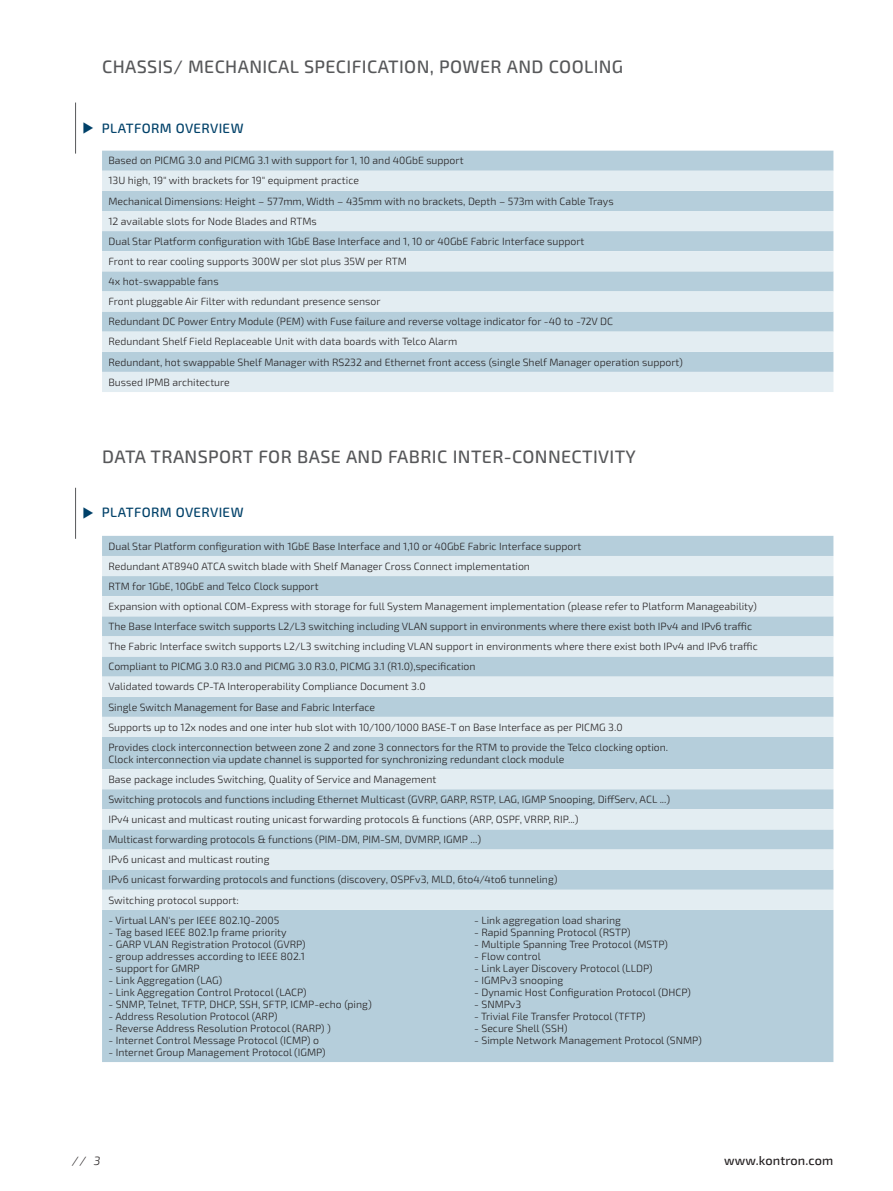
<style>
.page{position:relative;width:893px;height:1191px;background:#fff}
.page>*{position:absolute;margin:0;border:0;box-sizing:border-box;transform-origin:0 0}
.t1{font:500 18px "Exo 2.0";letter-spacing:.02em;color:#57585a}
.t2{font:500 13.5px "Exo 2.0";letter-spacing:.02em;color:#004169}
.t3{font:500 12.75px "Exo 2.0";letter-spacing:.01em;color:#231f20}
.t4{font:italic 300 12px "Exo 2.0";color:#231f20}
.t5{font:300 10.5px/20.1px "Exo 2.0";color:#231f20}
</style>
<div class="page">
<hr style="left:75px;top:103px;width:1px;height:51px;background:#57585a">
<hr style="left:75px;top:488px;width:1px;height:51px;background:#57585a">
<div style="left:102px;top:151px;width:731px;height:20px;background:#b5cedb"></div>
<svg style="left:102px;top:171px;width:731px;height:221px;background:#cedfe7"></svg>
<div style="left:102px;top:536px;width:731px;height:526px;background:#b5cedb"></div>
<svg style="left:102px;top:556px;width:731px;height:354px;background:#cddee7"></svg>
<h1 class="t1" style="left:102px;top:60px;width:523px">CHASSIS/ MECHANICAL SPECIFICATION, POWER AND COOLING</h1>
<p class="t2" style="left:102px;top:123px;width:143px">PLATFORM OVERVIEW</p>
<p class="t5" style="left:108px;top:152px;width:576px">Based on PICMG 3.0 and PICMG 3.1 with support for 1, 10 and 40GbE support<br>13U high, 19" with brackets for 19" equipment practice<br>Mechanical Dimensions: Height – 577mm, Width – 435mm with no brackets, Depth – 573m with Cable Trays<br>12 available slots for Node Blades and RTMs<br>Dual Star Platform configuration with 1GbE Base Interface and 1, 10 or 40GbE Fabric Interface support<br>Front to rear cooling supports 300W per slot plus 35W per RTM<br>4x hot-swappable fans<br>Front pluggable Air Filter with redundant presence sensor<br>Redundant DC Power Entry Module (PEM) with Fuse failure and reverse voltage indicator for -40 to -72V DC<br>Redundant Shelf Field Replaceable Unit with data boards with Telco Alarm<br>Redundant, hot swappable Shelf Manager with RS232 and Ethernet front access (single Shelf Manager operation support)<br>Bussed IPMB architecture</p>
<h1 class="t1" style="left:102px;top:450px;width:535px">DATA TRANSPORT FOR BASE AND FABRIC INTER-CONNECTIVITY</h1>
<p class="t2" style="left:102px;top:507px;width:143px">PLATFORM OVERVIEW</p>
<p class="t5" style="left:108px;top:537px;width:651px">Dual Star Platform configuration with 1GbE Base Interface and 1,10 or 40GbE Fabric Interface support<br>Redundant AT8940 ATCA switch blade with Shelf Manager Cross Connect implementation<br>RTM for 1GbE, 10GbE and Telco Clock support<br>Expansion with optional COM-Express with storage for full System Management implementation (please refer to Platform Manageability)<br>The Base Interface switch supports L2/L3 switching including VLAN support in environments where there exist both IPv4 and IPv6 traffic The Fabric Interface switch supports L2/L3 switching including VLAN support in environments where there exist both IPv4 and IPv6 traffic Compliant to PICMG 3.0 R3.0 and PICMG 3.0 R3.0, PICMG 3.1 (R1.0),specification<br>Validated towards CP-TA Interoperability Compliance Document 3.0<br>Single Switch Management for Base and Fabric Interface<br>Supports up to 12x nodes and one inter hub slot with 10/100/1000 BASE-T on Base Interface as per PICMG 3.0<br>Provides clock interconnection between zone 2 and zone 3 connectors for the RTM to provide the Telco clocking option.</p>
<p class="t5" style="left:108px;top:750px;width:563px">Clock interconnection via update channel is supported for synchronizing redundant clock module<br>Base package includes Switching, Quality of Service and Management<br>Switching protocols and functions including Ethernet Multicast (GVRP, GARP, RSTP, LAG, IGMP Snooping, DiffServ, ACL ...)<br>IPv4 unicast and multicast routing unicast forwarding protocols &amp; functions (ARP, OSPF, VRRP, RIP...)<br>Multicast forwarding protocols &amp; functions (PIM-DM, PIM-SM, DVMRP, IGMP ...)<br>IPv6 unicast and multicast routing<br>IPv6 unicast forwarding protocols and functions (discovery, OSPFv3, MLD, 6to4/4to6 tunneling)<br>Switching protocol support:</p>
<p class="t5" style="left:108px;top:911px;width:172px">- Virtual LAN's per IEEE 802.1Q-2005</p>
<p class="t5" style="left:108px;top:923px;width:180px">- Tag based IEEE 802.1p frame priority</p>
<p class="t5" style="left:108px;top:935px;width:199px">- GARP VLAN Registration Protocol (GVRP)</p>
<p class="t5" style="left:108px;top:947px;width:198px">- group addresses according to IEEE 802.1</p>
<p class="t5" style="left:108px;top:959px;width:93px">- support for GMRP</p>
<p class="t5" style="left:108px;top:971px;width:115px">- Link Aggregation (LAG)</p>
<p class="t5" style="left:108px;top:983px;width:200px">- Link Aggregation Control Protocol (LACP)</p>
<p class="t5" style="left:108px;top:995px;width:265px">- SNMP, Telnet, TFTP, DHCP, SSH, SFTP, ICMP-echo (ping)</p>
<p class="t5" style="left:108px;top:1007px;width:171px">- Address Resolution Protocol (ARP)</p>
<p class="t5" style="left:108px;top:1019px;width:224px">- Reverse Address Resolution Protocol (RARP) )</p>
<p class="t5" style="left:108px;top:1031px;width:212px">- Internet Control Message Protocol (ICMP) o</p>
<p class="t5" style="left:108px;top:1043px;width:219px">- Internet Group Management Protocol (IGMP)</p>
<p class="t5" style="left:474px;top:911px;width:148px">- Link aggregation load sharing</p>
<p class="t5" style="left:474px;top:923px;width:158px">- Rapid Spanning Protocol (RSTP)</p>
<p class="t5" style="left:474px;top:935px;width:195px">- Multiple Spanning Tree Protocol (MSTP)</p>
<p class="t5" style="left:474px;top:947px;width:68px">- Flow control</p>
<p class="t5" style="left:474px;top:959px;width:180px">- Link Layer Discovery Protocol (LLDP)</p>
<p class="t5" style="left:474px;top:971px;width:91px">- IGMPv3 snooping</p>
<p class="t5" style="left:474px;top:983px;width:218px">- Dynamic Host Configuration Protocol (DHCP)</p>
<p class="t5" style="left:474px;top:995px;width:49px">- SNMPv3</p>
<p class="t5" style="left:474px;top:1007px;width:173px">- Trivial File Transfer Protocol (TFTP)</p>
<p class="t5" style="left:474px;top:1019px;width:95px">- Secure Shell (SSH)</p>
<p class="t5" style="left:474px;top:1031px;width:229px">- Simple Network Management Protocol (SNMP)</p>
<p class="t4" style="left:72px;top:1156px;width:29px">// 3</p>
<p class="t3" style="left:724px;top:1156px;width:111px">www.kontron.com</p>
</div>
